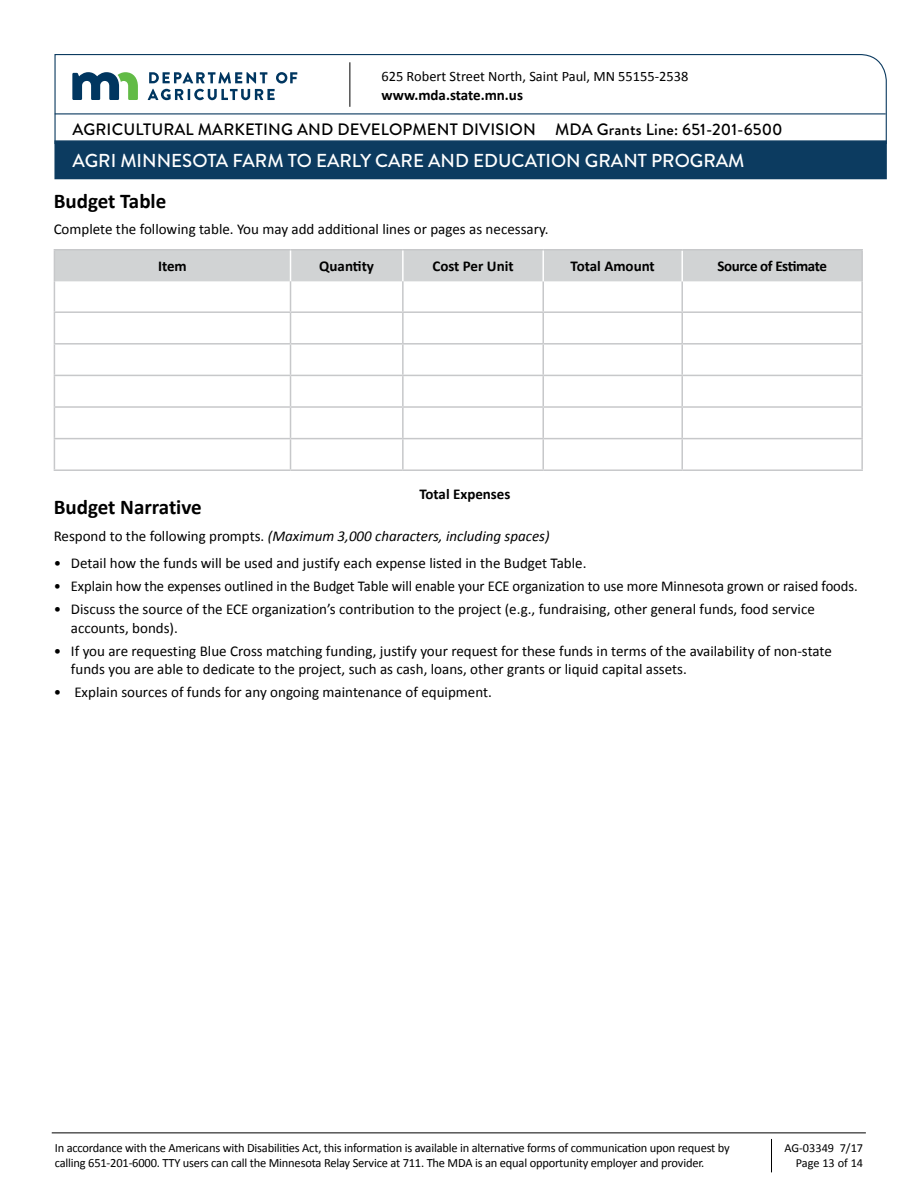
<style>
.page{position:relative;width:918px;height:1188px;background:#fff}
.page>*{position:absolute;margin:0;border:0;box-sizing:border-box;transform-origin:0 0}
.t1{font:700 21px "Calibri";color:#000}
.t2{font:500 18.75px "Brandon Grotesque";color:#fff}
.t3{font:500 16.5px "Brandon Grotesque";letter-spacing:.01em;color:#000}
.Application_P1{font:15px/18.6px "Calibri";color:#000}
.Application_P1-2{font:italic 15px "Calibri";color:#000}
.P1_calibri_55_10_pt{font:700 15px "Calibri";color:#000}
.P1_calibri_55_10_pt-2{font:700 15px "Calibri";letter-spacing:-.025em;color:#000}
.Application_P1-3{font:700 15px "Calibri";color:#000}
.t4{font:14.4px "Calibri";color:#000}
.t5{font:12.6px/15px "Calibri";letter-spacing:-.015em;color:#000}
.t6{font:12.3px/14.7px "Calibri";color:#000;text-align:right}
.s1{font-style:normal}
</style>
<div class="page">
<hr style="left:771px;top:1139px;width:1px;height:33px;background:#000">
<hr style="left:52px;top:1132px;width:814px;height:1px;background:#000">
<svg style="left:54px;top:54px;width:833px;height:86px"></svg>
<hr style="left:55px;top:113px;width:831px;height:1px;background:#0c3b60">
<div style="left:54px;top:140px;width:833px;height:39px;background:#0c3b60;border:2px solid #0c3b60"></div>
<svg style="left:72px;top:72px;width:66px;height:28px"></svg>
<svg style="left:148px;top:72px;width:149px;height:28px"></svg>
<hr style="left:350px;top:62px;width:1px;height:45px;background:#000">
<div style="left:55px;top:250px;width:806px;height:31px;background:#d1d3d4"></div>
<hr style="left:54px;top:281px;width:1px;height:30px;background:#c7c8ca">
<hr style="left:542px;top:281px;width:2px;height:30px;background:#c7c8ca">
<hr style="left:681px;top:281px;width:2px;height:30px;background:#c7c8ca">
<hr style="left:861px;top:281px;width:2px;height:30px;background:#c7c8ca">
<hr style="left:54px;top:311px;width:237px;height:2px;background:#c7c8ca">
<hr style="left:291px;top:311px;width:112px;height:2px;background:#c7c8ca">
<hr style="left:403px;top:311px;width:140px;height:2px;background:#c7c8ca">
<hr style="left:543px;top:311px;width:139px;height:2px;background:#c7c8ca">
<hr style="left:682px;top:311px;width:181px;height:2px;background:#c7c8ca">
<hr style="left:681px;top:250px;width:2px;height:31px;background:#fff">
<hr style="left:54px;top:249px;width:237px;height:1px;background:#c7c8ca">
<hr style="left:54px;top:250px;width:1px;height:31px;background:#c7c8ca">
<hr style="left:291px;top:249px;width:112px;height:1px;background:#c7c8ca">
<hr style="left:403px;top:249px;width:140px;height:1px;background:#c7c8ca">
<hr style="left:543px;top:249px;width:139px;height:1px;background:#c7c8ca">
<hr style="left:682px;top:249px;width:181px;height:1px;background:#c7c8ca">
<hr style="left:861px;top:250px;width:2px;height:31px;background:#c7c8ca">
<hr style="left:542px;top:250px;width:2px;height:31px;background:#fff">
<hr style="left:290px;top:250px;width:1px;height:31px;background:#fff">
<hr style="left:402px;top:250px;width:2px;height:31px;background:#fff">
<hr style="left:290px;top:281px;width:1px;height:30px;background:#c7c8ca">
<hr style="left:402px;top:281px;width:2px;height:30px;background:#c7c8ca">
<hr style="left:54px;top:313px;width:1px;height:30px;background:#c7c8ca">
<hr style="left:290px;top:313px;width:1px;height:30px;background:#c7c8ca">
<hr style="left:402px;top:313px;width:2px;height:30px;background:#c7c8ca">
<hr style="left:542px;top:313px;width:2px;height:30px;background:#c7c8ca">
<hr style="left:681px;top:313px;width:2px;height:30px;background:#c7c8ca">
<hr style="left:861px;top:313px;width:2px;height:30px;background:#c7c8ca">
<hr style="left:54px;top:343px;width:237px;height:2px;background:#c7c8ca">
<hr style="left:54px;top:345px;width:1px;height:30px;background:#c7c8ca">
<hr style="left:291px;top:343px;width:112px;height:2px;background:#c7c8ca">
<hr style="left:290px;top:345px;width:1px;height:30px;background:#c7c8ca">
<hr style="left:403px;top:343px;width:140px;height:2px;background:#c7c8ca">
<hr style="left:402px;top:345px;width:2px;height:30px;background:#c7c8ca">
<hr style="left:543px;top:343px;width:139px;height:2px;background:#c7c8ca">
<hr style="left:542px;top:345px;width:2px;height:30px;background:#c7c8ca">
<hr style="left:682px;top:343px;width:181px;height:2px;background:#c7c8ca">
<hr style="left:681px;top:345px;width:2px;height:30px;background:#c7c8ca">
<hr style="left:861px;top:345px;width:2px;height:30px;background:#c7c8ca">
<hr style="left:54px;top:375px;width:237px;height:1px;background:#c7c8ca">
<hr style="left:54px;top:376px;width:1px;height:30px;background:#c7c8ca">
<hr style="left:291px;top:375px;width:112px;height:1px;background:#c7c8ca">
<hr style="left:290px;top:376px;width:1px;height:30px;background:#c7c8ca">
<hr style="left:403px;top:375px;width:140px;height:1px;background:#c7c8ca">
<hr style="left:402px;top:376px;width:2px;height:30px;background:#c7c8ca">
<hr style="left:543px;top:375px;width:139px;height:1px;background:#c7c8ca">
<hr style="left:542px;top:376px;width:2px;height:30px;background:#c7c8ca">
<hr style="left:682px;top:375px;width:181px;height:1px;background:#c7c8ca">
<hr style="left:681px;top:376px;width:2px;height:30px;background:#c7c8ca">
<hr style="left:861px;top:376px;width:2px;height:30px;background:#c7c8ca">
<hr style="left:54px;top:406px;width:237px;height:2px;background:#c7c8ca">
<hr style="left:54px;top:408px;width:1px;height:30px;background:#c7c8ca">
<hr style="left:291px;top:406px;width:112px;height:2px;background:#c7c8ca">
<hr style="left:290px;top:408px;width:1px;height:30px;background:#c7c8ca">
<hr style="left:403px;top:406px;width:140px;height:2px;background:#c7c8ca">
<hr style="left:402px;top:408px;width:2px;height:30px;background:#c7c8ca">
<hr style="left:543px;top:406px;width:139px;height:2px;background:#c7c8ca">
<hr style="left:542px;top:408px;width:2px;height:30px;background:#c7c8ca">
<hr style="left:682px;top:406px;width:181px;height:2px;background:#c7c8ca">
<hr style="left:681px;top:408px;width:2px;height:30px;background:#c7c8ca">
<hr style="left:861px;top:408px;width:2px;height:30px;background:#c7c8ca">
<hr style="left:54px;top:438px;width:237px;height:1px;background:#c7c8ca">
<hr style="left:54px;top:439px;width:1px;height:30px;background:#c7c8ca">
<hr style="left:291px;top:438px;width:112px;height:1px;background:#c7c8ca">
<hr style="left:290px;top:439px;width:1px;height:30px;background:#c7c8ca">
<hr style="left:403px;top:438px;width:140px;height:1px;background:#c7c8ca">
<hr style="left:402px;top:439px;width:2px;height:30px;background:#c7c8ca">
<hr style="left:543px;top:438px;width:139px;height:1px;background:#c7c8ca">
<hr style="left:542px;top:439px;width:2px;height:30px;background:#c7c8ca">
<hr style="left:682px;top:438px;width:181px;height:1px;background:#c7c8ca">
<hr style="left:681px;top:439px;width:2px;height:30px;background:#c7c8ca">
<hr style="left:861px;top:439px;width:2px;height:30px;background:#c7c8ca">
<hr style="left:54px;top:469px;width:237px;height:2px;background:#c7c8ca">
<hr style="left:291px;top:469px;width:112px;height:2px;background:#c7c8ca">
<hr style="left:403px;top:469px;width:140px;height:2px;background:#c7c8ca">
<hr style="left:543px;top:469px;width:139px;height:2px;background:#c7c8ca">
<hr style="left:682px;top:469px;width:181px;height:2px;background:#c7c8ca">
<p class="t4" style="left:382px;top:67px;width:308px">625 Robert Street North, Saint Paul, MN 55155-2538</p>
<p class="P1_calibri_55_10_pt" style="left:382px;top:85px;width:143px">www.mda.state.mn.us</p>
<p class="t3" style="left:72px;top:118px;width:712px">AGRICULTURAL MARKETING AND DEVELOPMENT DIVISION MDA Grants Line: 651-201-6500</p>
<p class="t2" style="left:72px;top:148px;width:674px">AGRI MINNESOTA FARM TO EARLY CARE AND EDUCATION GRANT PROGRAM</p>
<h2 class="t1" style="left:54px;top:187px;width:114px">Budget Table</h2>
<p class="Application_P1" style="left:54px;top:220px;width:496px">Complete the following table. You may add additional lines or pages as necessary.</p>
<p class="P1_calibri_55_10_pt" style="left:158px;top:257px;width:30px">Item</p>
<p class="P1_calibri_55_10_pt" style="left:319px;top:257px;width:56px">Quantity</p>
<p class="P1_calibri_55_10_pt" style="left:432px;top:257px;width:83px">Cost Per Unit</p>
<p class="P1_calibri_55_10_pt" style="left:571px;top:257px;width:86px">Total Amount</p>
<p class="P1_calibri_55_10_pt-2" style="left:717px;top:257px;width:111px">Source of Estimate</p>
<p class="Application_P1-3" style="left:419px;top:485px;width:93px">Total Expenses</p>
<h2 class="t1" style="left:54px;top:494px;width:150px">Budget Narrative</h2>
<p class="Application_P1-2" style="left:54px;top:526px;width:497px"><span class="s1">Respond to the following prompts.</span> (Maximum 3,000 characters, including spaces)</p>
<p class="Application_P1" style="left:54px;top:554px;width:534px">• Detail how the funds will be used and justify each expense listed in the Budget Table.</p>
<p class="Application_P1" style="left:54px;top:577px;width:806px">• Explain how the expenses outlined in the Budget Table will enable your ECE organization to use more Minnesota grown or raised foods.</p>
<p class="Application_P1" style="left:71px;top:600px;width:745px;text-indent:-17px">• Discuss the source of the ECE organization’s contribution to the project (e.g., fundraising, other general funds, food service accounts, bonds).</p>
<p class="Application_P1" style="left:71px;top:641px;width:763px;text-indent:-17px">• If you are requesting Blue Cross matching funding, justify your request for these funds in terms of the availability of non-state funds you are able to dedicate to the project, such as cash, loans, other grants or liquid capital assets.</p>
<p class="Application_P1" style="left:54px;top:683px;width:440px">• Explain sources of funds for any ongoing maintenance of equipment.</p>
<p class="t5" style="left:55px;top:1140px;width:677px">In accordance with the Americans with Disabilities Act, this information is available in alternative forms of communication upon request by calling 651-201-6000. TTY users can call the Minnesota Relay Service at 711. The MDA is an equal opportunity employer and provider.</p>
<p class="t6" style="left:784px;top:1141px;width:80px">AG-03349 7/17<br>Page 13 of 14</p>
</div>
